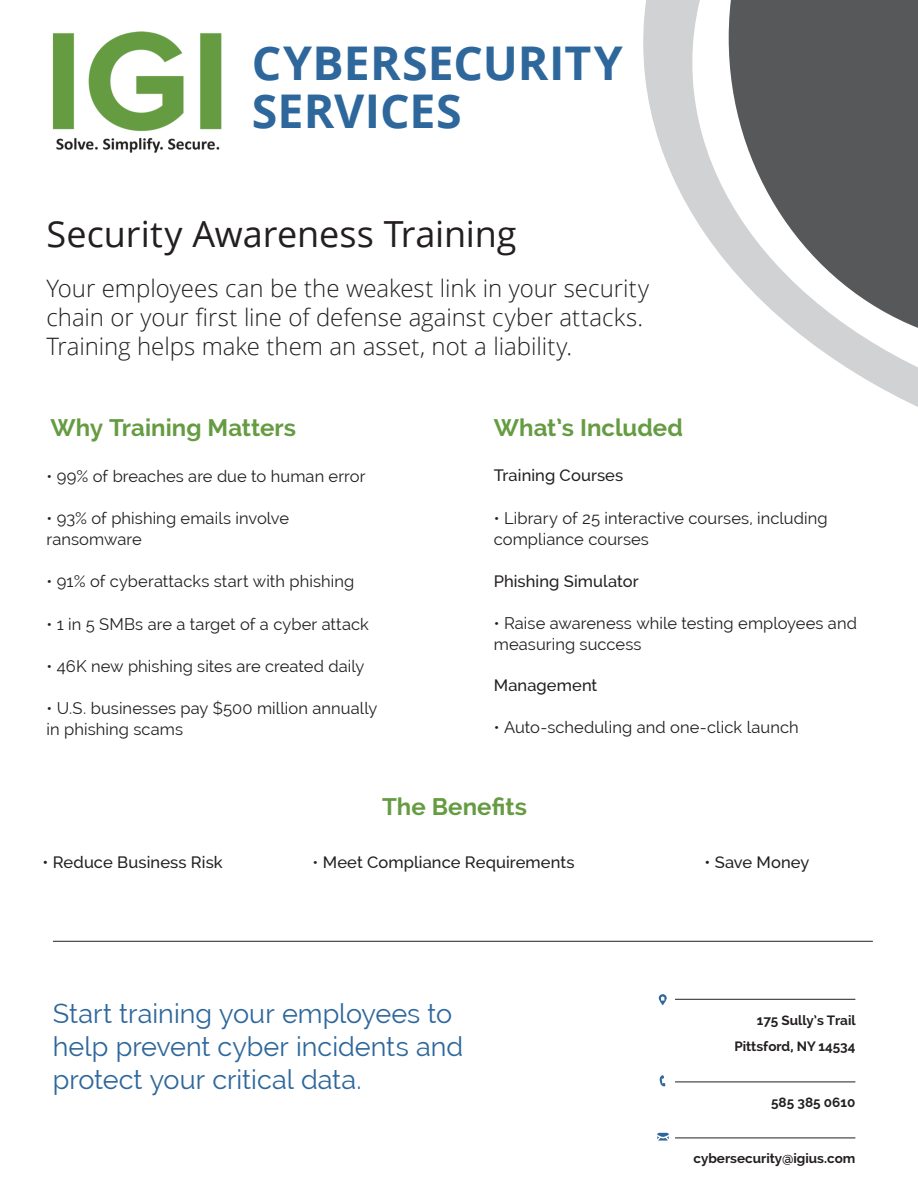
<style>
.page{position:relative;width:918px;height:1188px;background:#fff}
.page>*{position:absolute;margin:0;border:0;box-sizing:border-box;transform-origin:0 0}
.t1{font:700 46.5px/48px "Open Sans";color:#2e679b}
.t2{font:36px "Open Sans";letter-spacing:-.005em;color:#231f20}
.t3{font:27px/33px "Raleway";color:#2e679b}
.t4{font:300 24px/28.8px "Open Sans";color:#231f20}
.t5{font:700 24px "Raleway";letter-spacing:.005em;color:#659c42}
.t6{font:16.5px/21px "Raleway";letter-spacing:.005em;color:#231f20}
.t7{font:500 16.5px "Raleway";letter-spacing:.005em;color:#231f20}
.info_contact{font:700 13.5px "Raleway";color:#231f20}
.s1{font-weight:400}
</style>
<div class="page">
<svg style="left:643px;top:0;width:275px;height:407px"></svg>
<img style="left:52px;top:31px;width:170px;height:122px">
<svg style="left:659px;top:994px;width:8px;height:11px"></svg>
<svg style="left:660px;top:1075px;width:5px;height:11px"></svg>
<svg style="left:657px;top:1133px;width:12px;height:8px"></svg>
<hr style="left:675px;top:999px;width:180px;height:1px;background:#231f20">
<hr style="left:675px;top:1082px;width:180px;height:1px;background:#231f20">
<hr style="left:675px;top:1138px;width:180px;height:1px;background:#231f20">
<hr style="left:53px;top:941px;width:820px;height:1px;background:#231f20">
<svg style="left:729px;top:0;width:189px;height:328px;fill:#57585a"></svg>
<p class="t1" style="left:252px;top:38px;width:372px">CYBERSECURITY<br>SERVICES</p>
<p class="t2" style="left:47px;top:209px;width:471px">Security Awareness Training</p>
<p class="t4" style="left:47px;top:273px;width:604px">Your employees can be the weakest link in your security chain or your first line of defense against cyber attacks.<br>Training helps make them an asset, not a liability.</p>
<p class="t5" style="left:51px;top:414px;width:247px">Why Training Matters</p>
<p class="t6" style="left:47px;top:466px;width:320px">• 99% of breaches are due to human error</p>
<p class="t6" style="left:47px;top:508px;width:244px">• 93% of phishing emails involve ransomware</p>
<p class="t6" style="left:47px;top:571px;width:309px">• 91% of cyberattacks start with phishing</p>
<p class="t6" style="left:47px;top:613px;width:324px">• 1 in 5 SMBs are a target of a cyber attack</p>
<p class="t6" style="left:47px;top:656px;width:319px">• 46K new phishing sites are created daily</p>
<p class="t6" style="left:47px;top:698px;width:332px">• U.S. businesses pay $500 million annually in phishing scams</p>
<p class="t5" style="left:494px;top:413px;width:191px">What’s Included</p>
<p class="t7" style="left:494px;top:466px;width:131px">Training Courses</p>
<p class="t6" style="left:494px;top:507px;width:335px">• Library of 25 interactive courses, including compliance courses</p>
<p class="t7" style="left:494px;top:571px;width:146px">Phishing Simulator</p>
<p class="t6" style="left:494px;top:613px;width:365px">• Raise awareness while testing employees and measuring success</p>
<p class="t7" style="left:494px;top:676px;width:105px">Management</p>
<p class="t6" style="left:494px;top:717px;width:306px">• Auto-scheduling and one-click launch</p>
<p class="t5" style="left:382px;top:793px;width:147px">The Benefits</p>
<p class="t7" style="left:43px;top:852px;width:182px">• Reduce Business Risk</p>
<p class="t7" style="left:313px;top:852px;width:264px"><span class="s1">•</span> Meet Compliance Requirements</p>
<p class="t7" style="left:704px;top:852px;width:106px">• Save Money</p>
<p class="t3" style="left:53px;top:996px;width:412px">Start training your employees to help prevent cyber incidents and protect your critical data.</p>
<p class="info_contact" style="left:757px;top:1012px;width:100px">175 Sully’s Trail</p>
<p class="info_contact" style="left:734px;top:1039px;width:123px">Pittsford, NY 14534</p>
<p class="info_contact" style="left:771px;top:1095px;width:86px">585 385 0610</p>
<p class="info_contact" style="left:694px;top:1151px;width:163px">cybersecurity@igius.com</p>
</div>
